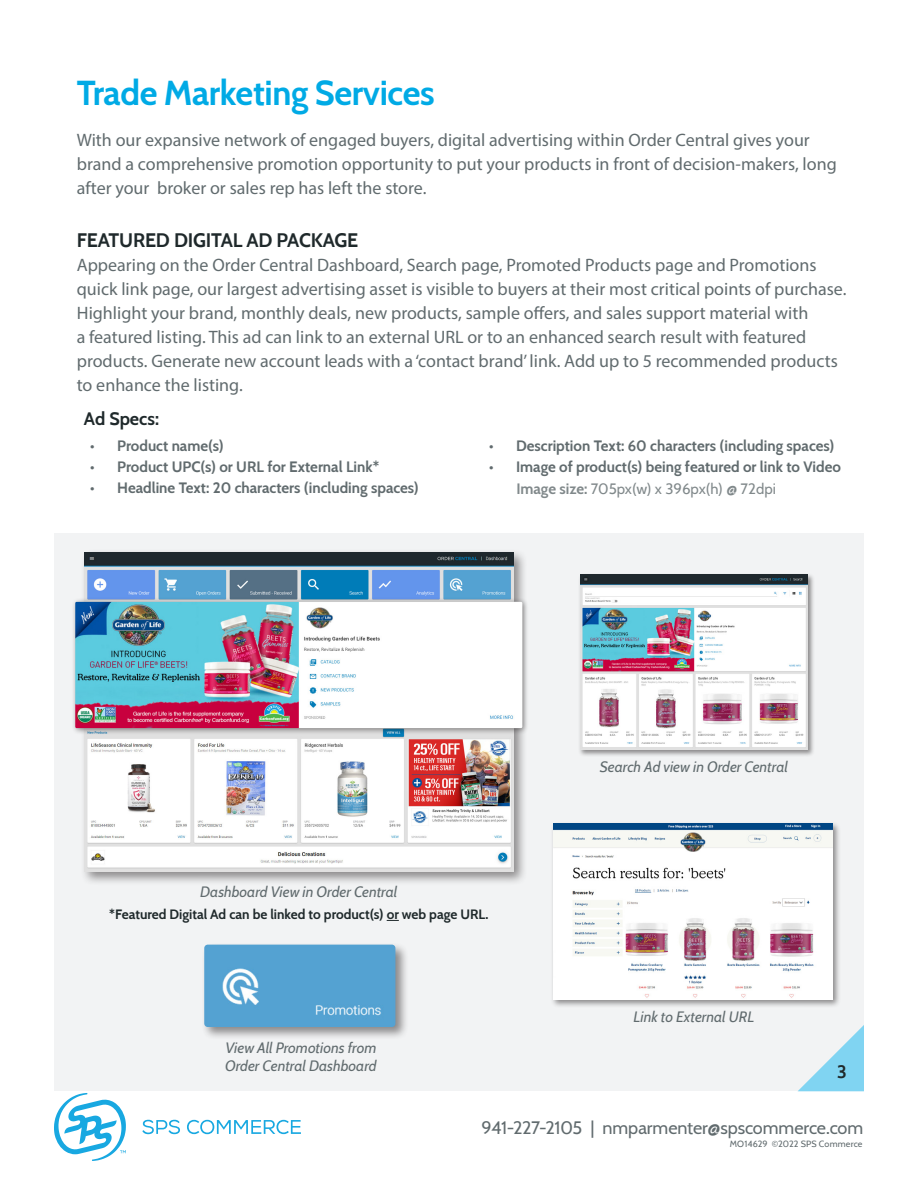
<style>
.page{position:relative;width:918px;height:1188px;background:#fff}
.page>*{position:absolute;margin:0;border:0;box-sizing:border-box;transform-origin:0 0}
.t1{font:700 34.5px "Cabin";letter-spacing:-.01em;color:#00aae5}
.t2{font:700 19.5px "Cabin";letter-spacing:-.01em;color:#1f292b}
.t3{font:18px/24px "Myriad Pro";color:#616b6e}
.t4{font:18px "Cabin";letter-spacing:-.005em;color:#616b6e}
.Intro_head{font:700 18px "Cabin";color:#1f292b}
.t5{font:700 15px "Cabin";color:#616b6e}
.t6{font:italic 15px/18px "Cabin";color:#616b6e}
.t7{font:15px "Cabin";color:#81898b}
.t8{font:700 13.5px "Cabin";color:#1f292b}
.Year_Footer{font:9px "Cabin";letter-spacing:.015em;color:#616b6e}
.s1{font-weight:700}
</style>
<div class="page">
<div style="left:54px;top:534px;width:810px;height:557px;background:#f2f3f4"></div>
<div style="left:551px;top:821px;width:290px;height:187px;background:#231f20;opacity:.5"></div>
<img style="left:553px;top:823px;width:279px;height:176px">
<div style="left:81px;top:548px;width:447px;height:338px;background:#231f20;opacity:.5"></div>
<img style="left:85px;top:552px;width:428px;height:319px">
<svg style="left:387px;top:920px;width:12px;height:1px"></svg>
<svg style="left:798px;top:1025px;width:66px;height:66px"></svg>
<svg style="left:142px;top:1120px;width:38px;height:14px"></svg>
<svg style="left:187px;top:1120px;width:114px;height:14px"></svg>
<svg style="left:54px;top:1093px;width:72px;height:68px"></svg>
<div style="left:201px;top:942px;width:208px;height:99px;background:#231f20;opacity:.5"></div>
<img style="left:204px;top:945px;width:191px;height:82px">
<div style="left:71px;top:597px;width:458px;height:138px;background:#231f20;opacity:.5"></div>
<img style="left:75px;top:602px;width:447px;height:126px">
<div style="left:578px;top:573px;width:237px;height:184px;background:#231f20;opacity:.5"></div>
<img style="left:580px;top:574px;width:228px;height:176px">
<p class="t1" style="left:77px;top:66px;width:360px">Trade Marketing Services</p>
<p class="t3" style="left:77px;top:128px;width:762px">With our expansive network of engaged buyers, digital advertising within Order Central gives your brand a comprehensive promotion opportunity to put your products in front of decision-makers, long after your broker or sales rep has left the store.</p>
<p class="t2" style="left:77px;top:225px;width:283px">FEATURED DIGITAL AD PACKAGE</p>
<p class="t3" style="left:77px;top:253px;width:771px">Appearing on the Order Central Dashboard, Search page, Promoted Products page and Promotions quick link page, our largest advertising asset is visible to buyers at their most critical points of purchase.<br>Highlight your brand, monthly deals, new products, sample offers, and sales support material with<br>a featured listing. This ad can link to an external URL or to an enhanced search result with featured products. Generate new account leads with a ‘contact brand’ link. Add up to 5 recommended products to enhance the listing.</p>
<p class="Intro_head" style="left:84px;top:405px;width:77px">Ad Specs:</p>
<p class="t5" style="left:90px;top:434px;width:135px">• Product name(s)</p>
<p class="t5" style="left:90px;top:455px;width:290px">• Product UPC(s) or URL for External Link*</p>
<p class="t5" style="left:90px;top:476px;width:330px">• Headline Text: 20 characters (including spaces)</p>
<p class="t5" style="left:489px;top:434px;width:347px">• Description Text: 60 characters (including spaces)</p>
<p class="t5" style="left:489px;top:455px;width:353px">• Image of product(s) being featured or link to Video</p>
<p class="t7" style="left:516px;top:477px;width:261px"><span class="s1">Image size:</span> 705px(w) x 396px(h) @ 72dpi</p>
<p class="t6" style="left:200px;top:882px;width:199px">Dashboard View in Order Central</p>
<p class="t6" style="left:600px;top:756px;width:190px">Search Ad view in Order Central</p>
<p class="t8" style="left:109px;top:904px;width:381px">*Featured Digital Ad can be linked to product(s) or web page URL.</p>
<p class="t6" style="left:225px;top:1037px;width:153px">View All Promotions from<br>Order Central Dashboard</p>
<p class="t6" style="left:634px;top:1006px;width:122px">Link to External URL</p>
<p class="Intro_head" style="left:837px;top:1057px;width:11px">3</p>
<p class="t4" style="left:482px;top:1114px;width:383px">941-227-2105 | nmparmenter@spscommerce.com</p>
<p class="Year_Footer" style="left:730px;top:1137px;width:134px">MO14629 ©2022 SPS Commerce</p>
</div>
